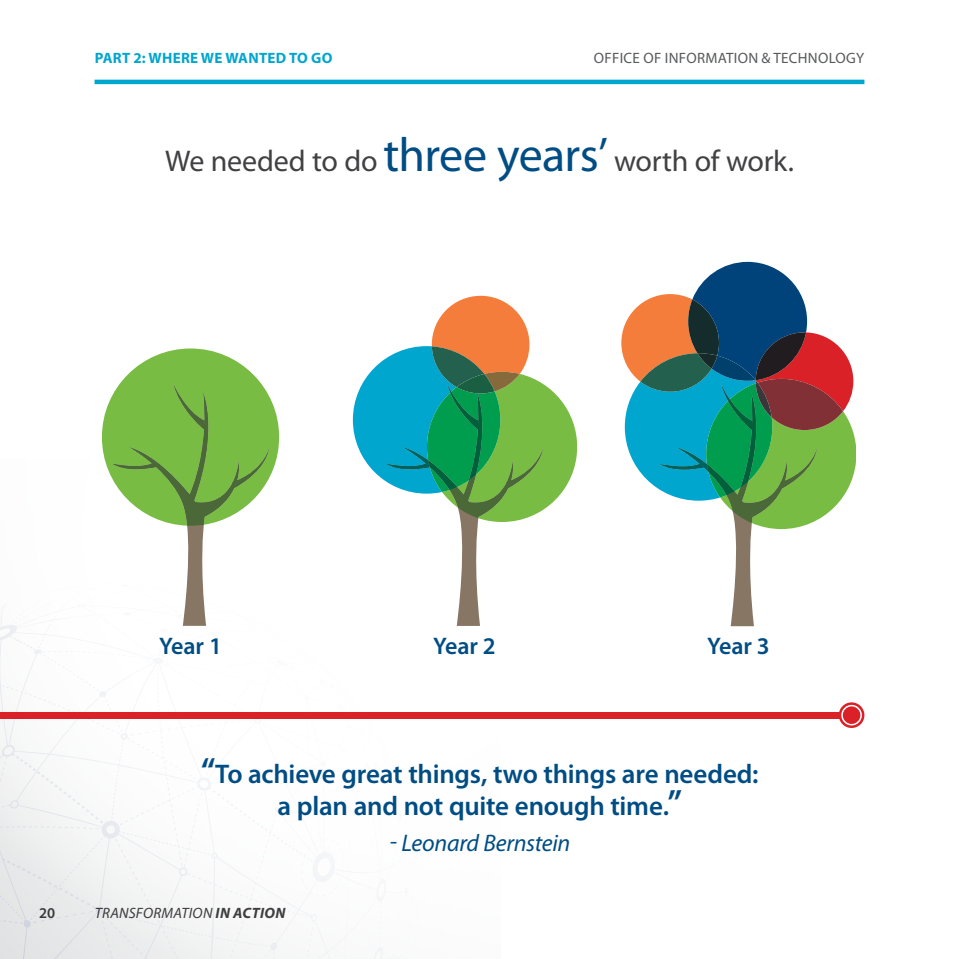
<style>
.page{position:relative;width:959px;height:959px;background:#fff}
.page>*{position:absolute;margin:0;border:0;box-sizing:border-box;transform-origin:0 0}
.t1{font:30px "Myriad Pro";letter-spacing:-.01em;color:#414042}
.t2{font:600 27px/31.2px "Myriad Pro";letter-spacing:-.01em;color:#004d84;text-align:center}
.t3{font:italic 24px "Myriad Pro";letter-spacing:-.01em;color:#004d84}
.t4{font:600 24px "Myriad Pro";letter-spacing:-.01em;color:#004d84}
.t5{font:15px "Myriad Pro";letter-spacing:.02em;color:#58595b}
.t6{font:700 15px "Myriad Pro";letter-spacing:.02em;color:#00a6ce}
.t7{font:italic 15px "Myriad Pro";letter-spacing:.02em;color:#414042}
.t8{font:600 15px "Myriad Pro";color:#414042}
.s1{font-size:48px;color:#004d84}
.s2{font-size:36px}
.s3{font-weight:700}
</style>
<div class="page">
<hr style="left:94px;top:80px;width:770px;height:4px;background:#00a6ce">
<div style="left:0;top:459px;width:501px;height:499px;background:linear-gradient(to right,#f2f2f3,#fff)"></div>
<svg style="left:0;top:583px;width:183px;height:244px"></svg>
<svg style="left:112px;top:525px;width:157px;height:101px"></svg>
<svg style="left:102px;top:348px;width:177px;height:177px"></svg>
<svg style="left:385px;top:522px;width:116px;height:104px"></svg>
<svg style="left:353px;top:296px;width:223px;height:226px"></svg>
<svg style="left:730px;top:529px;width:52px;height:97px"></svg>
<svg style="left:621px;top:262px;width:234px;height:267px"></svg>
<div style="left:0;top:711px;width:844px;height:7px;background:#da2128"></div>
<svg style="left:840px;top:704px;width:22px;height:22px"></svg>
<div style="left:838px;top:702px;width:26px;height:26px;border:3px solid #da2128;border-radius:50%"></div>
<div style="left:842px;top:705px;width:19px;height:19px;background:#da2128;border-radius:50%"></div>
<div style="left:841px;top:705px;width:20px;height:20px;border:2px solid #fff;border-radius:50%"></div>
<p class="t6" style="left:95px;top:49px;width:239px">PART 2: WHERE WE WANTED TO GO</p>
<p class="t5" style="left:594px;top:49px;width:272px">OFFICE OF INFORMATION &amp; TECHNOLOGY</p>
<p class="t1" style="left:165px;top:142px;width:630px">We needed to do <span class="s1">three years’</span> worth of work.</p>
<p class="t4" style="left:159px;top:631px;width:64px">Year 1</p>
<p class="t4" style="left:433px;top:631px;width:64px">Year 2</p>
<p class="t4" style="left:707px;top:631px;width:64px">Year 3</p>
<p class="t2" style="left:201px;top:758px;width:559px"><span class="s2">“</span>To achieve great things, two things are needed: a plan and not quite enough time.<span class="s2">”</span></p>
<p class="t3" style="left:389px;top:827px;width:182px">- Leonard Bernstein</p>
<p class="t8" style="left:39px;top:903px;width:18px">20</p>
<p class="t7" style="left:95px;top:903px;width:192px">TRANSFORMATION <span class="s3">IN ACTION</span></p>
</div>
